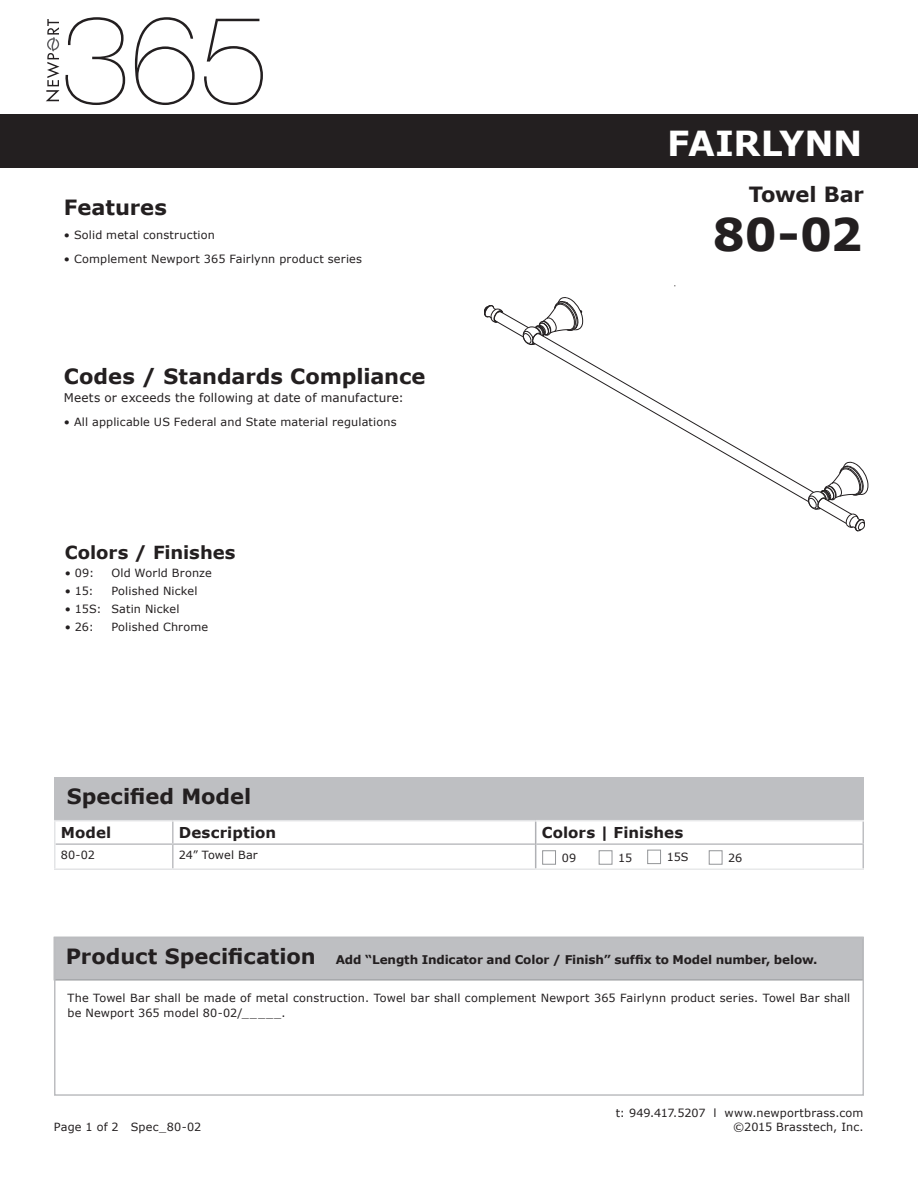
<style>
.page{position:relative;width:918px;height:1188px;background:#fff}
.page>*{position:absolute;margin:0;border:0;box-sizing:border-box;transform-origin:0 0}
.t1{font:700 45px "Verdana";color:#231f20}
.t2{font:700 34.5px "Verdana";letter-spacing:-.01em;color:#fff}
.t3{font:700 21px "Verdana";color:#231f20}
.t4{font:700 18px "Verdana";letter-spacing:-.005em;color:#231f20}
.t5{font:700 15px "Verdana";letter-spacing:.01em;color:#231f20}
.t6{font:700 12px "Verdana";letter-spacing:-.01em;color:#231f20}
.t7{font:12px "Verdana";letter-spacing:.01em;color:#231f20}
.t8{font:11.25px/13.5px "Verdana";letter-spacing:.015em;color:#231f20;text-align:right}
.s1{font-size:21px}
</style>
<div class="page">
<div style="left:0;top:114px;width:918px;height:54px;background:#231f20"></div>
<svg style="left:135px;top:17px;width:60px;height:88px"></svg>
<svg style="left:204px;top:19px;width:59px;height:86px"></svg>
<svg style="left:46px;top:17px;width:79px;height:88px"></svg>
<svg style="left:538px;top:345px;width:270px;height:148px"></svg>
<svg style="left:808px;top:462px;width:61px;height:69px"></svg>
<svg style="left:484px;top:297px;width:99px;height:48px"></svg>
<div style="left:54px;top:937px;width:809px;height:43px;background:#bebfc2;border:1px solid #939598"></div>
<div style="left:54px;top:937px;width:810px;height:159px;border:2px solid #bcbdc0"></div>
<div style="left:54px;top:777px;width:810px;height:44px;background:#bebfc2"></div>
<div style="left:647px;top:850px;width:14px;height:14px;border:1px solid #939598"></div>
<div style="left:542px;top:851px;width:14px;height:13px;border:1px solid #939598"></div>
<div style="left:709px;top:851px;width:13px;height:13px;border:1px solid #939598"></div>
<div style="left:599px;top:851px;width:13px;height:13px;border:1px solid #939598"></div>
<hr style="left:172px;top:821px;width:2px;height:22px;background:#bebfc2">
<hr style="left:862px;top:821px;width:2px;height:22px;background:#bebfc2">
<hr style="left:56px;top:843px;width:117px;height:2px;background:#bebfc2">
<hr style="left:173px;top:843px;width:362px;height:2px;background:#bebfc2">
<hr style="left:172px;top:845px;width:2px;height:23px;background:#bebfc2">
<hr style="left:536px;top:843px;width:328px;height:2px;background:#bebfc2">
<hr style="left:862px;top:845px;width:2px;height:23px;background:#bebfc2">
<svg style="left:535px;top:821px;width:1px;height:47px"></svg>
<hr style="left:54px;top:820px;width:119px;height:1px;background:#e3e4e6">
<hr style="left:54px;top:821px;width:2px;height:23px;background:#e3e4e6">
<hr style="left:173px;top:820px;width:363px;height:1px;background:#e3e4e6">
<hr style="left:54px;top:844px;width:2px;height:24px;background:#e3e4e6">
<hr style="left:54px;top:868px;width:119px;height:2px;background:#e3e4e6">
<hr style="left:173px;top:868px;width:363px;height:2px;background:#e3e4e6">
<hr style="left:536px;top:820px;width:328px;height:1px;background:#e8e9ea">
<hr style="left:536px;top:868px;width:328px;height:2px;background:#e8e9ea">
<h3 class="t3" style="left:64px;top:194px;width:105px">Features</h3>
<p class="t8" style="left:64px;top:227px;width:153px">• Solid metal construction</p>
<p class="t8" style="left:64px;top:251px;width:300px">• Complement Newport 365 Fairlynn product series</p>
<h3 class="t3" style="left:64px;top:363px;width:363px">Codes / Standards Compliance</h3>
<p class="t7" style="left:64px;top:390px;width:342px">Meets or exceeds the following at date of manufacture:</p>
<p class="t8" style="left:64px;top:415px;width:334px">• All applicable US Federal and State material regulations</p>
<h3 class="t4" style="left:65px;top:541px;width:172px">Colors / Finishes</h3>
<p class="t8" style="left:65px;top:566px;width:31px">• 09:</p>
<p class="t8" style="left:111px;top:566px;width:102px">Old World Bronze</p>
<p class="t8" style="left:65px;top:584px;width:30px">• 15:</p>
<p class="t8" style="left:111px;top:584px;width:88px">Polished Nickel</p>
<p class="t8" style="left:65px;top:602px;width:116px">• 15S: Satin Nickel</p>
<p class="t8" style="left:65px;top:620px;width:31px">• 26:</p>
<p class="t8" style="left:111px;top:620px;width:98px">Polished Chrome</p>
<h2 class="t2" style="left:667px;top:122px;width:197px">fairlynn</h2>
<h3 class="t3" style="left:749px;top:181px;width:117px">Towel Bar</h3>
<h1 class="t1" style="left:713px;top:206px;width:151px">80-02</h1>
<h3 class="t3" style="left:67px;top:783px;width:186px">Specified Model</h3>
<h3 class="t5" style="left:61px;top:823px;width:52px">Model</h3>
<h3 class="t5" style="left:179px;top:823px;width:99px">Description</h3>
<h3 class="t5" style="left:542px;top:823px;width:143px">Colors | Finishes</h3>
<p class="t8" style="left:61px;top:848px;width:36px">80-02</p>
<p class="t8" style="left:179px;top:848px;width:80px">24” Towel Bar</p>
<p class="t8" style="left:562px;top:851px;width:16px">09</p>
<p class="t8" style="left:618px;top:851px;width:16px">15</p>
<p class="t8" style="left:667px;top:850px;width:23px">15S</p>
<p class="t8" style="left:728px;top:851px;width:16px">26</p>
<p class="t6" style="left:66px;top:952px;width:753px"><span class="s1">Product Specification</span> Add “Length Indicator and Color / Finish” suffix to Model number, below.</p>
<p class="t8" style="left:68px;top:990px;width:784px;line-height:15px;text-align:left">The Towel Bar shall be made of metal construction. Towel bar shall complement Newport 365 Fairlynn product series. Towel Bar shall be Newport 365 model 80-02/_____.</p>
<p class="t8" style="left:54px;top:1120px;width:149px">Page 1 of 2 Spec_80-02</p>
<p class="t8" style="left:616px;top:1106px;width:249px">t: 949.417.5207 l www.newportbrass.com ©2015 Brasstech, Inc.</p>
</div>
